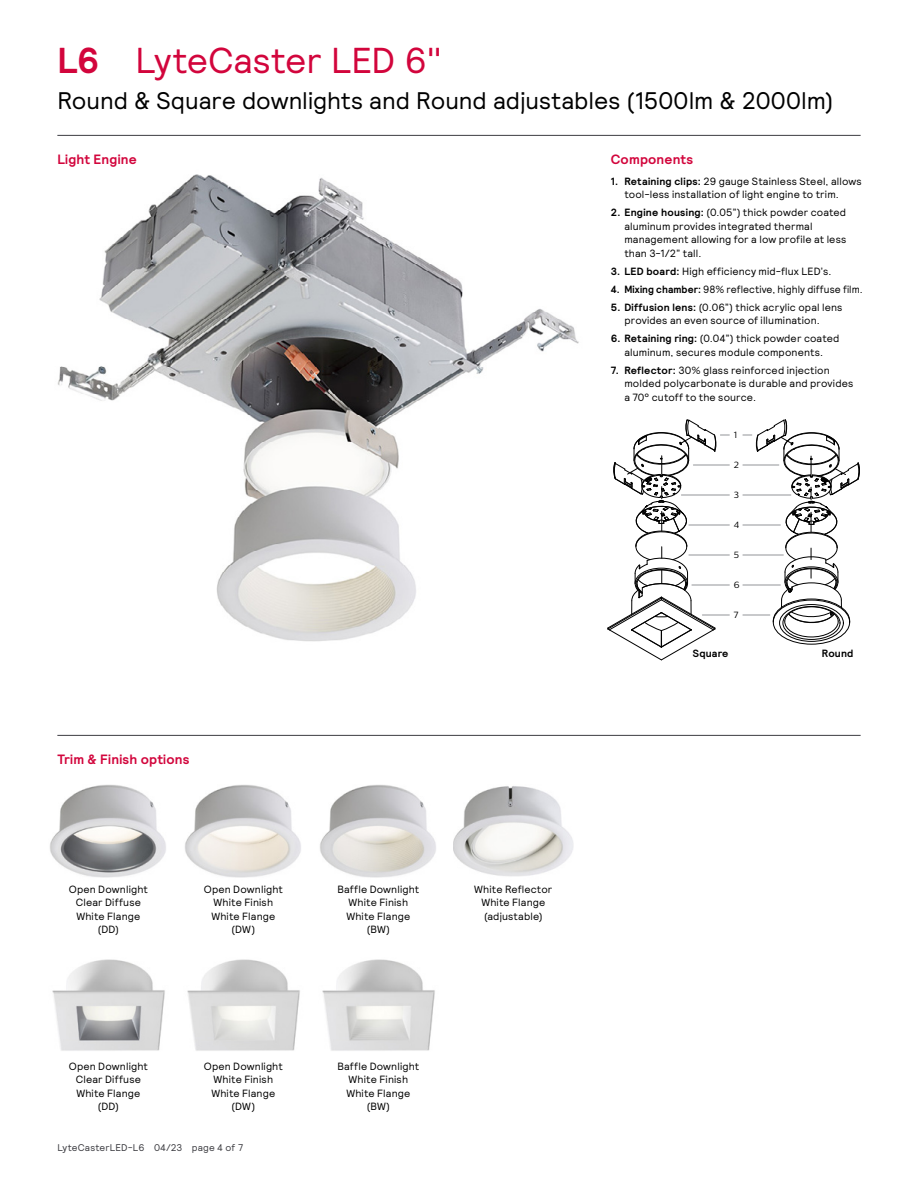
<style>
.page{position:relative;width:918px;height:1188px;background:#fff}
.page>*{position:absolute;margin:0;border:0;box-sizing:border-box;transform-origin:0 0}
.t1{font:36px "Signify Relative";letter-spacing:-.005em;color:#d2053c}
.t2{font:24px "Signify Relative";color:#000}
.t3{font:700 13.5px "Signify Relative";letter-spacing:.015em;color:#d2053c}
.t4{font:10.5px/13.5px "Signify Relative";letter-spacing:.015em;color:#000;text-align:center}
.t5{font:10.5px "Signify Relative";letter-spacing:.015em;color:#000;scale:.96 1}
.t6{font:700 10.5px "Signify Relative";letter-spacing:.015em;color:#000}
.t7{font:9.75px "Signify Relative";letter-spacing:.015em;color:#3c3c41}
.t8{font:9px "Centrale Sans";color:#000}
.s1{font-weight:700}
</style>
<div class="page">
<img style="left:57px;top:174px;width:522px;height:468px">
<svg style="left:607px;top:420px;width:122px;height:240px"></svg>
<div style="left:783px;top:606px;width:57px;height:34px;border:1px solid #000;border-radius:50%"></div>
<svg style="left:743px;top:420px;width:117px;height:218px"></svg>
<hr style="left:57px;top:135px;width:804px;height:1px;background:#3c3c41">
<hr style="left:57px;top:735px;width:804px;height:1px;background:#3c3c41">
<img style="left:185px;top:785px;width:116px;height:93px">
<img style="left:320px;top:785px;width:116px;height:93px">
<img style="left:453px;top:786px;width:120px;height:91px">
<img style="left:187px;top:959px;width:113px;height:92px">
<img style="left:52px;top:959px;width:113px;height:92px">
<img style="left:322px;top:959px;width:113px;height:92px">
<img style="left:50px;top:784px;width:116px;height:94px">
<h1 class="t1" style="left:57px;top:37px;width:386px"><span class="s1">L6</span> LyteCaster LED 6"</h1>
<h2 class="t2" style="left:57px;top:85px;width:778px">Round &amp; Square downlights and Round adjustables (1500lm &amp; 2000lm)</h2>
<p class="t3" style="left:611px;top:150px;width:84px">Components</p>
<p class="t4" style="left:624px;top:174px;width:239px;text-align:left;text-indent:-14px"><span class="s1">1. Retaining clips:</span> 29 gauge Stainless Steel, allows tool-less installation of light engine to trim.</p>
<p class="t4" style="left:624px;top:205px;width:224px;text-align:left;text-indent:-14px"><span class="s1">2. Engine housing:</span> (0.05”) thick powder coated aluminum provides integrated thermal management allowing for a low profile at less than 3-1/2” tall.</p>
<p class="t4" style="left:611px;top:264px;width:222px"><span class="s1">3. LED board:</span> High efficiency mid-flux LED’s.</p>
<p class="t5" style="left:611px;top:282px;width:264px"><span class="s1">4. Mixing chamber:</span> 98% reflective, highly diffuse film.</p>
<p class="t4" style="left:624px;top:300px;width:220px;text-align:left;text-indent:-14px"><span class="s1">5. Diffusion lens:</span> (0.06”) thick acrylic opal lens provides an even source of illumination.</p>
<p class="t4" style="left:611px;top:331px;width:230px"><span class="s1">6. Retaining ring:</span> (0.04”) thick powder coated aluminum, secures module components.</p>
<p class="t4" style="left:624px;top:363px;width:231px;text-align:left;text-indent:-14px"><span class="s1">7. Reflector:</span> 30% glass reinforced injection molded polycarbonate is durable and provides a 70° cutoff to the source.</p>
<p class="t3" style="left:57px;top:150px;width:81px">Light Engine</p>
<p class="t8" style="left:734px;top:429px;width:5px">1</p>
<p class="t8" style="left:734px;top:459px;width:7px">2</p>
<p class="t8" style="left:734px;top:489px;width:7px">3</p>
<p class="t8" style="left:734px;top:519px;width:7px">4</p>
<p class="t8" style="left:734px;top:549px;width:7px">5</p>
<p class="t8" style="left:734px;top:579px;width:7px">6</p>
<p class="t8" style="left:734px;top:609px;width:6px">7</p>
<p class="t3" style="left:57px;top:750px;width:134px">Trim &amp; Finish options</p>
<p class="t4" style="left:69px;top:882px;width:81px">Open Downlight<br>Clear Diffuse<br>White Flange (DD)</p>
<p class="t4" style="left:204px;top:882px;width:81px">Open Downlight<br>White Finish<br>White Flange (DW)</p>
<p class="t4" style="left:337px;top:882px;width:83px">Baffle Downlight<br>White Finish<br>White Flange (BW)</p>
<p class="t4" style="left:474px;top:882px;width:80px">White Reflector<br>White Flange (adjustable)</p>
<p class="t4" style="left:69px;top:1059px;width:81px">Open Downlight<br>Clear Diffuse<br>White Flange (DD)</p>
<p class="t4" style="left:204px;top:1059px;width:81px">Open Downlight<br>White Finish<br>White Flange (DW)</p>
<p class="t4" style="left:337px;top:1059px;width:83px">Baffle Downlight<br>White Finish<br>White Flange (BW)</p>
<p class="t7" style="left:57px;top:1141px;width:187px">LyteCasterLED-L6 04/23 page 4 of 7</p>
<p class="t6" style="left:693px;top:647px;width:37px">Square</p>
<p class="t6" style="left:822px;top:647px;width:33px">Round</p>
</div>
